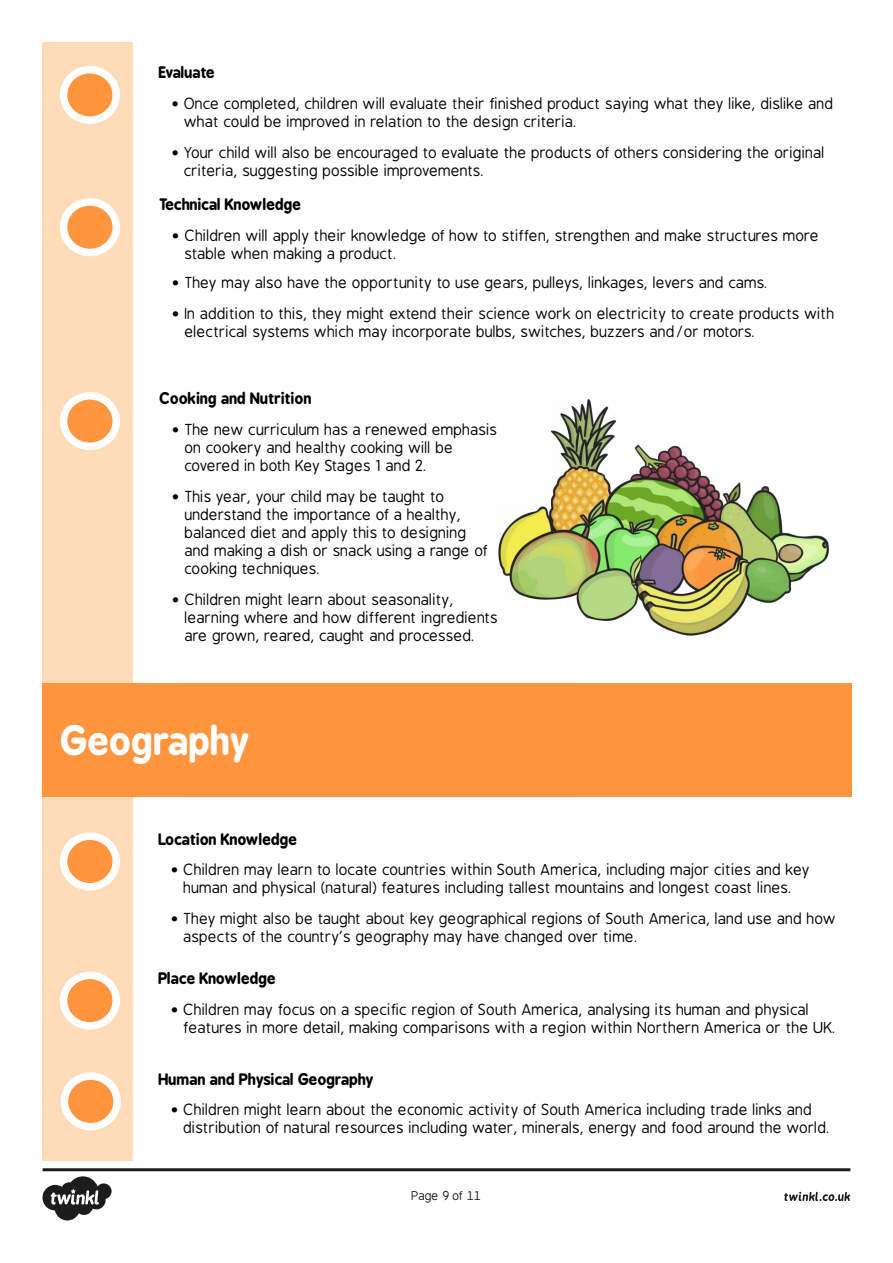
<style>
.page{position:relative;width:893px;height:1263px;background:#fff}
.page>*{position:absolute;margin:0;border:0;box-sizing:border-box;transform-origin:0 0}
.t1{font:700 37.5px "B Preplay";color:#fff}
.t2{font:15px/18px "B Preplay";color:#000}
.t3{font:700 15px "B Preplay";color:#000}
.t4{font:12px "B Preplay";letter-spacing:-.025em;color:#1c1c1c}
</style>
<div class="page">
<div style="left:181px;top:319px;width:398px;height:536px;background:#fbfbfb"></div>
<svg style="left:42px;top:1168px;width:808px;height:52px"></svg>
<div style="left:43px;top:43px;width:90px;height:1118px;background:#ffdcb9"></div>
<div style="left:64px;top:70px;width:52px;height:50px;background:#ff953f;border-radius:50%"></div>
<div style="left:60px;top:66px;width:60px;height:58px;border:8px solid #fff;border-radius:50%"></div>
<div style="left:64px;top:202px;width:52px;height:50px;background:#ff953f;border-radius:50%"></div>
<div style="left:60px;top:198px;width:60px;height:58px;border:8px solid #fff;border-radius:50%"></div>
<div style="left:64px;top:396px;width:52px;height:50px;background:#ff953f;border-radius:50%"></div>
<div style="left:60px;top:392px;width:60px;height:58px;border:8px solid #fff;border-radius:50%"></div>
<img style="left:498px;top:400px;width:330px;height:236px">
<div style="left:43px;top:684px;width:809px;height:113px;background:#ff953f"></div>
<div style="left:64px;top:836px;width:52px;height:51px;background:#ff953f;border-radius:50%"></div>
<div style="left:60px;top:832px;width:60px;height:58px;border:8px solid #fff;border-radius:50%"></div>
<div style="left:64px;top:975px;width:52px;height:51px;background:#ff953f;border-radius:50%"></div>
<div style="left:60px;top:971px;width:60px;height:59px;border:8px solid #fff;border-radius:50%"></div>
<div style="left:64px;top:1076px;width:53px;height:51px;background:#ff953f;border-radius:50%"></div>
<div style="left:61px;top:1072px;width:60px;height:58px;border:8px solid #fff;border-radius:50%"></div>
<p class="t3" style="left:159px;top:63px;width:57px">Evaluate</p>
<p class="t2" style="left:184px;top:95px;width:651px;text-indent:-13px">• Once completed, children will evaluate their finished product saying what they like, dislike and what could be improved in relation to the design criteria.</p>
<p class="t2" style="left:184px;top:144px;width:642px;text-indent:-13px">• Your child will also be encouraged to evaluate the products of others considering the original criteria, suggesting possible improvements.</p>
<p class="t3" style="left:160px;top:196px;width:143px">Technical Knowledge</p>
<p class="t2" style="left:185px;top:227px;width:636px;text-indent:-13px">• Children will apply their knowledge of how to stiffen, strengthen and make structures more stable when making a product.</p>
<p class="t2" style="left:172px;top:275px;width:597px">• They may also have the opportunity to use gears, pulleys, linkages, levers and cams.</p>
<p class="t2" style="left:185px;top:305px;width:651px;text-indent:-13px">• In addition to this, they might extend their science work on electricity to create products with electrical systems which may incorporate bulbs, switches, buzzers and/or motors.</p>
<p class="t3" style="left:160px;top:390px;width:153px">Cooking and Nutrition</p>
<p class="t2" style="left:185px;top:421px;width:314px;text-indent:-13px">• The new curriculum has a renewed emphasis on cookery and healthy cooking will be covered in both Key Stages 1 and 2.</p>
<p class="t2" style="left:185px;top:488px;width:305px;text-indent:-13px">• This year, your child may be taught to understand the importance of a healthy, balanced diet and apply this to designing and making a dish or snack using a range of cooking techniques.</p>
<p class="t2" style="left:185px;top:591px;width:315px;text-indent:-13px">• Children might learn about seasonality, learning where and how different ingredients are grown, reared, caught and processed.</p>
<h1 class="t1" style="left:61px;top:718px;width:190px">Geography</h1>
<p class="t3" style="left:158px;top:830px;width:140px">Location Knowledge</p>
<p class="t2" style="left:171px;top:861px;width:641px;text-align:center">• Children may learn to locate countries within South America, including major cities and key human and physical (natural) features including tallest mountains and longest coast lines.</p>
<p class="t2" style="left:184px;top:910px;width:654px;text-indent:-13px">• They might also be taught about key geographical regions of South America, land use and how aspects of the country’s geography may have changed over time.</p>
<p class="t3" style="left:158px;top:969px;width:119px">Place Knowledge</p>
<p class="t2" style="left:184px;top:1001px;width:654px;text-indent:-13px">• Children may focus on a specific region of South America, analysing its human and physical features in more detail, making comparisons with a region within Northern America or the UK.</p>
<p class="t3" style="left:158px;top:1070px;width:217px">Human and Physical Geography</p>
<p class="t2" style="left:184px;top:1101px;width:648px;text-indent:-13px">• Children might learn about the economic activity of South America including trade links and distribution of natural resources including water, minerals, energy and food around the world.</p>
<p class="t4" style="left:412px;top:1189px;width:71px">Page 9 of 11</p>
</div>
